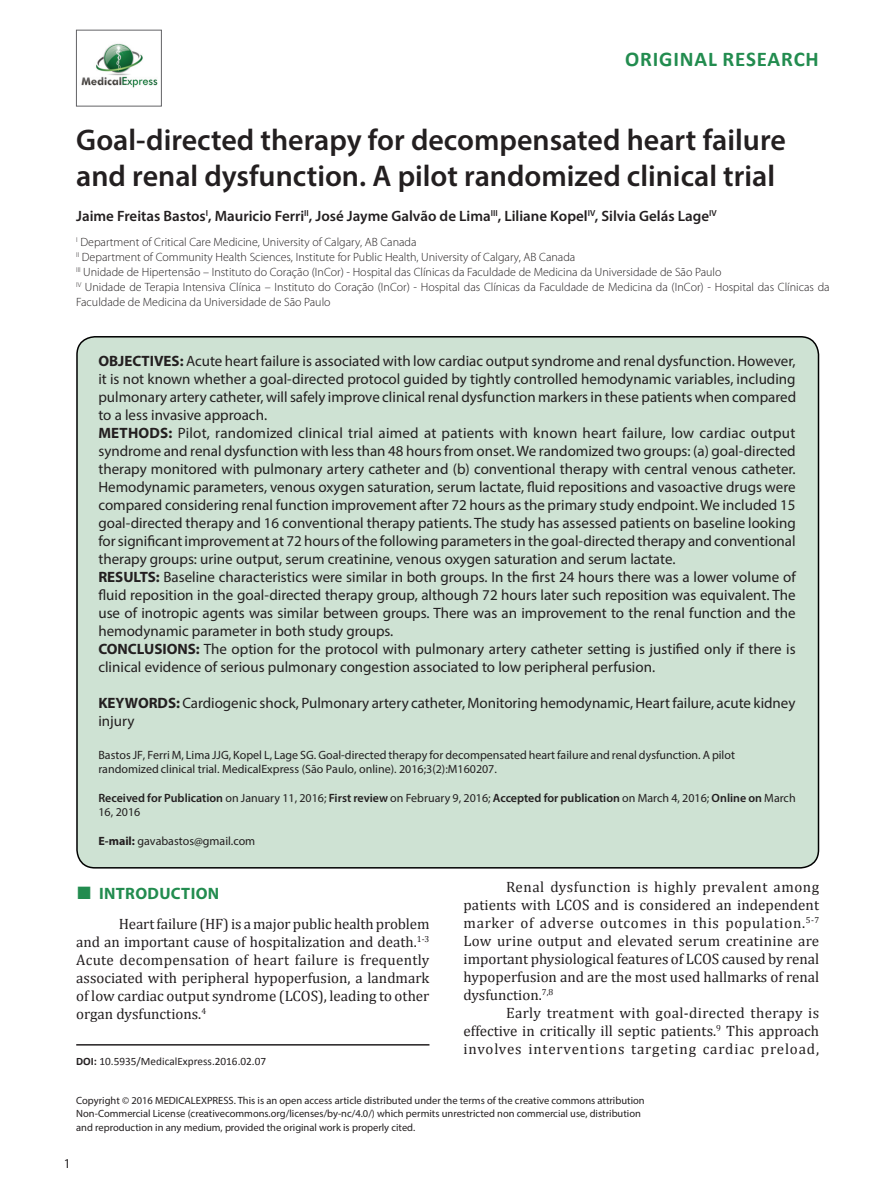
<style>
.page{position:relative;width:893px;height:1191px;background:#fff}
.page>*{position:absolute;margin:0;border:0;box-sizing:border-box;transform-origin:0 0}
.Título{font:600 30px/36px "Myriad Pro";color:#231f20}
.Gravata{font:700 21px "Calibri";letter-spacing:.04em;color:#228c4f}
.Intertítulo{font:700 16.5px "Myriad Pro";letter-spacing:.02em;color:#228c4f}
.Descriptors{font:15px/18px "Myriad Pro";color:#231f20;text-align:justify}
.Texto{font:15px/18px "Cambria";color:#231f20;text-align:justify}
.Autor{font:600 15px "Myriad Pro";color:#231f20}
.t1{font:13.5px "Myriad Pro";color:#231f20}
.Instituição{font:300 12px/15px "Myriad Pro";color:#231f20}
.Correspondencia{font:12px/14.4px "Myriad Pro";color:#231f20}
.Correspondencia-2{font:600 12px/14.4px "Myriad Pro";color:#231f20}
.Rodapé{font:11.25px "Calibri";color:#231f20}
.Instituição-2{font:10.5px/13.2px "Myriad Pro";color:#231f20}
.s1{font-weight:700}
.s2{font-weight:400}
.s3{font-family:"Times New Roman";font-size:26.7px}
</style>
<div class="page">
<hr style="left:76px;top:1044px;width:353px;height:1px;background:#231f20">
<img style="left:81px;top:43px;width:77px;height:45px">
<div style="left:76px;top:30px;width:86px;height:76px;border:1px solid #636366"></div>
<div style="left:77px;top:337px;width:741px;height:531px;background:#cee2d3;border-radius:18px"></div>
<p class="Gravata" style="left:625px;top:46px;width:195px">ORIGINAL RESEARCH</p>
<p class="Título" style="left:76px;top:121px;width:711px">Goal-directed therapy for decompensated heart failure and renal dysfunction. A pilot randomized clinical trial</p>
<p class="Autor" style="left:76px;top:206px;width:642px">Jaime Freitas Bastos<sup>I</sup>, Mauricio Ferri<sup>II</sup>, José Jayme Galvão de Lima<sup>III</sup>, Liliane Kopel<sup>IV</sup>, Silvia Gelás Lage<sup>IV</sup></p>
<p class="Instituição" style="left:76px;top:235px;width:342px"><sup>I</sup> Department of Critical Care Medicine, University of Calgary, AB Canada</p>
<p class="Instituição" style="left:76px;top:250px;width:501px"><sup>II</sup> Department of Community Health Sciences, Institute for Public Health, University of Calgary, AB Canada</p>
<p class="Instituição" style="left:76px;top:265px;width:647px"><sup>III</sup> Unidade de Hipertensão – Instituto do Coração (InCor) - Hospital das Clínicas da Faculdade de Medicina da Universidade de São Paulo</p>
<p class="Instituição" style="left:76px;top:280px;width:755px"><sup>IV</sup> Unidade de Terapia Intensiva Clínica – Instituto do Coração (InCor) - Hospital das Clínicas da Faculdade de Medicina da (InCor) - Hospital das Clínicas da<br>Faculdade de Medicina da Universidade de São Paulo</p>
<p class="Descriptors" style="left:98px;top:352px;width:699px"><span class="s1">OBJECTIVES:</span> Acute heart failure is associated with low cardiac output syndrome and renal dysfunction. However, it is not known whether a goal-directed protocol guided by tightly controlled hemodynamic variables, including pulmonary artery catheter, will safely improve clinical renal dysfunction markers in these patients when compared to a less invasive approach.</p>
<p class="Descriptors" style="left:98px;top:424px;width:699px"><span class="s1">METHODS:</span> Pilot, randomized clinical trial aimed at patients with known heart failure, low cardiac output syndrome and renal dysfunction with less than 48 hours from onset. We randomized two groups: (a) goal-directed therapy monitored with pulmonary artery catheter and (b) conventional therapy with central venous catheter.<br>Hemodynamic parameters, venous oxygen saturation, serum lactate, fluid repositions and vasoactive drugs were compared considering renal function improvement after 72 hours as the primary study endpoint. We included 15 goal-directed therapy and 16 conventional therapy patients. The study has assessed patients on baseline looking for significant improvement at 72 hours of the following parameters in the goal-directed therapy and conventional therapy groups: urine output, serum creatinine, venous oxygen saturation and serum lactate.</p>
<p class="Descriptors" style="left:98px;top:568px;width:699px"><span class="s1">RESULTS:</span> Baseline characteristics were similar in both groups. In the first 24 hours there was a lower volume of fluid reposition in the goal-directed therapy group, although 72 hours later such reposition was equivalent. The use of inotropic agents was similar between groups. There was an improvement to the renal function and the hemodynamic parameter in both study groups.</p>
<p class="Descriptors" style="left:98px;top:640px;width:699px"><span class="s1">CONCLUSIONS:</span> The option for the protocol with pulmonary artery catheter setting is justified only if there is clinical evidence of serious pulmonary congestion associated to low peripheral perfusion.</p>
<p class="Descriptors" style="left:98px;top:694px;width:699px"><span class="s1">KEYWORDS:</span> Cardiogenic shock, Pulmonary artery catheter, Monitoring hemodynamic, Heart failure, acute kidney injury</p>
<p class="Correspondencia" style="left:98px;top:747px;width:638px">Bastos JF, Ferri M, Lima JJG, Kopel L, Lage SG. Goal-directed therapy for decompensated heart failure and renal dysfunction. A pilot randomized clinical trial. MedicalExpress (São Paulo, online). 2016;3(2):M160207.</p>
<p class="Correspondencia-2" style="left:98px;top:790px;width:699px">Received for Publication <span class="s2">on January 11, 2016;</span> First review <span class="s2">on February 9, 2016;</span> Accepted for publication <span class="s2">on March 4, 2016;</span> Online on <span class="s2">March<br>16, 2016</span></p>
<p class="Correspondencia" style="left:98px;top:833px;width:158px"><span class="s1">E-mail:</span> gavabastos@gmail.com</p>
<p class="Intertítulo" style="left:76px;top:882px;width:145px"><span class="s3">■</span> INTRODUCTION</p>
<p class="Texto" style="left:76px;top:915px;width:355px;text-indent:43px">Heart failure (HF) is a major public health problem and an important cause of hospitalization and death.<sup>1-3<br></sup>Acute decompensation of heart failure is frequently associated with peripheral hypoperfusion, a landmark of low cardiac output syndrome (LCOS), leading to other organ dysfunctions.<sup>4</sup></p>
<p class="Texto" style="left:464px;top:878px;width:357px;text-indent:43px">Renal dysfunction is highly prevalent among patients with LCOS and is considered an independent marker of adverse outcomes in this population.<sup>5-7<br></sup>Low urine output and elevated serum creatinine are important physiological features of LCOS caused by renal hypoperfusion and are the most used hallmarks of renal dysfunction.<sup>7,8</sup></p>
<p class="Texto" style="left:464px;top:1004px;width:357px;text-indent:43px">Early treatment with goal-directed therapy is effective in critically ill septic patients.<sup>9</sup> This approach involves interventions targeting cardiac preload,</p>
<p class="Rodapé" style="left:76px;top:1054px;width:191px"><span class="s1">DOI:</span> 10.5935/MedicalExpress.2016.02.07</p>
<p class="Instituição-2" style="left:76px;top:1094px;width:570px">Copyright © 2016 MEDICALEXPRESS. This is an open access article distributed under the terms of the creative commons attribution<br>Non-Commercial License (creativecommons.org/licenses/by-nc/4.0/) which permits unrestricted non commercial use, distribution</p>
<p class="Instituição-2" style="left:76px;top:1120px;width:341px">and reproduction in any medium, provided the original work is properly cited.</p>
<p class="t1" style="left:64px;top:1155px;width:8px">1</p>
</div>
